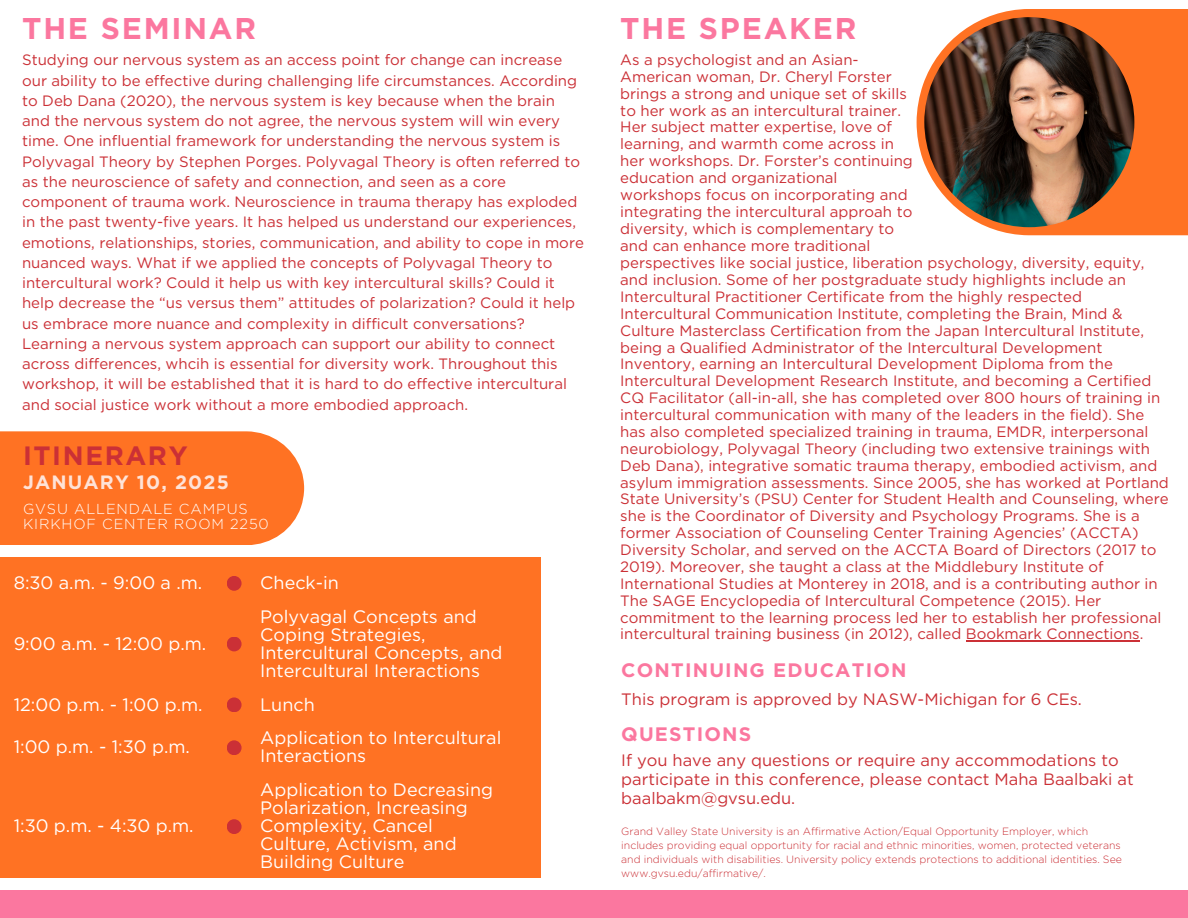
<style>
.page{position:relative;width:1188px;height:918px;background:#fff}
.page>*{position:absolute;margin:0;border:0;box-sizing:border-box;transform-origin:0 0}
.t1{font:700 30px "Gotham";letter-spacing:.06em;color:#fb779f}
.t2{font:700 26.55px "Gotham";letter-spacing:.06em;color:#cb3036}
.t3{font:700 19.5px "Gotham";letter-spacing:.06em;color:#fb779f}
.t4{font:700 19.2px "Gotham";letter-spacing:.06em;color:#fee3d8}
.t5{font:18px/18px "Gotham";color:#fff}
.t6{font:16.5px/19.2px "Gotham";color:#cb3036}
.t7{font:15px/16.8px "Gotham";color:#cb3036}
.t8{font:300 14.4px/15.3px "Gotham";letter-spacing:.06em;color:#fff}
.t9{font:300 10.5px/14px "Gotham";color:#cb3036}
</style>
<div class="page">
<div style="left:0;top:431px;width:304px;height:114px;background:#ff7223"></div>
<div style="left:0;top:558px;width:540px;height:320px;background:#ff7223"></div>
<svg style="left:917px;top:9px;width:271px;height:226px;fill:#ff7223"></svg>
<img style="left:924px;top:17px;width:210px;height:210px;border-radius:50%">
<div style="left:0;top:890px;width:1188px;height:28px;background:#fb779f"></div>
<div style="left:227px;top:576px;width:15px;height:15px;background:#cb3036;border-radius:50%"></div>
<div style="left:227px;top:637px;width:15px;height:14px;background:#cb3036;border-radius:50%"></div>
<div style="left:227px;top:697px;width:15px;height:15px;background:#cb3036;border-radius:50%"></div>
<div style="left:227px;top:740px;width:15px;height:15px;background:#cb3036;border-radius:50%"></div>
<div style="left:227px;top:819px;width:15px;height:15px;background:#cb3036;border-radius:50%"></div>
<hr style="left:966px;top:641px;width:174px;height:1px;background:#cb3036">
<h4 class="t1" style="left:22px;top:15px;width:236px">THE SEMINAR</h4>
<h4 class="t7" style="left:22px;top:50px;width:563px;line-height:20.2px">Studying our nervous system as an access point for change can increase our ability to be effective during challenging life circumstances. According to Deb Dana (2020), the nervous system is key because when the brain and the nervous system do not agree, the nervous system will win every time. One influential framework for understanding the nervous system is Polyvagal Theory by Stephen Porges. Polyvagal Theory is often referred to as the neuroscience of safety and connection, and seen as a core component of trauma work. Neuroscience in trauma therapy has exploded in the past twenty-five years. It has helped us understand our experiences, emotions, relationships, stories, communication, and ability to cope in more nuanced ways. What if we applied the concepts of Polyvagal Theory to intercultural work? Could it help us with key intercultural skills? Could it help decrease the “us versus them” attitudes of polarization? Could it help us embrace more nuance and complexity in difficult conversations?<br>Learning a nervous system approach can support our ability to connect across differences, whcih is essential for diversity work. Throughout this workshop, it will be established that it is hard to do effective intercultural and social justice work without a more embodied approach.</h4>
<h4 class="t2" style="left:23px;top:444px;width:166px">ITINERARY</h4>
<h4 class="t4" style="left:23px;top:474px;width:207px">JANUARY 10, 2025</h4>
<p class="t8" style="left:23px;top:502px;width:247px">GVSU ALLENDALE CAMPUS<br>KIRKHOF CENTER ROOM 2250</p>
<h5 class="t5" style="left:14px;top:573px;width:190px">8:30 a.m. - 9:00 a .m.</h5>
<h1 class="t5" style="left:260px;top:573px;width:80px">Check-in</h1>
<h2 class="t5" style="left:14px;top:634px;width:194px">9:00 a.m. - 12:00 p.m.</h2>
<h3 class="t5" style="left:260px;top:607px;width:244px">Polyvagal Concepts and<br>Coping Strategies,<br>Intercultural Concepts, and<br>Intercultural Interactions</h3>
<h4 class="t5" style="left:14px;top:695px;width:190px">12:00 p.m. - 1:00 p.m.</h4>
<h4 class="t5" style="left:260px;top:695px;width:56px">Lunch</h4>
<h4 class="t5" style="left:14px;top:738px;width:178px">1:00 p.m. - 1:30 p.m.</h4>
<h4 class="t5" style="left:260px;top:729px;width:243px">Application to Intercultural<br>Interactions</h4>
<h4 class="t5" style="left:14px;top:817px;width:182px">1:30 p.m. - 4:30 p.m.</h4>
<h4 class="t5" style="left:260px;top:781px;width:234px">Application to Decreasing<br>Polarization, Increasing<br>Complexity, Cancel<br>Culture, Activism, and<br>Building Culture</h4>
<h3 class="t1" style="left:620px;top:15px;width:238px">THE SPEAKER</h3>
<h5 class="t7" style="left:620px;top:51px;width:294px">As a psychologist and an Asian-American woman, Dr. Cheryl Forster brings a strong and unique set of skills to her work as an intercultural trainer.<br>Her subject matter expertise, love of learning, and warmth come across in her workshops. Dr. Forster’s continuing education and organizational workshops focus on incorporating and integrating the intercultural approah to diversity, which is complementary to and can enhance more traditional</h5>
<h5 class="t7" style="left:620px;top:254px;width:550px">perspectives like social justice, liberation psychology, diversity, equity, and inclusion. Some of her postgraduate study highlights include an Intercultural Practitioner Certificate from the highly respected Intercultural Communication Institute, completing the Brain, Mind &amp; Culture Masterclass Certification from the Japan Intercultural Institute, being a Qualified Administrator of the Intercultural Development Inventory, earning an Intercultural Development Diploma from the Intercultural Development Research Institute, and becoming a Certified CQ Facilitator (all-in-all, she has completed over 800 hours of training in intercultural communication with many of the leaders in the field). She has also completed specialized training in trauma, EMDR, interpersonal neurobiology, Polyvagal Theory (including two extensive trainings with Deb Dana), integrative somatic trauma therapy, embodied activism, and asylum immigration assessments. Since 2005, she has worked at Portland State University’s (PSU) Center for Student Health and Counseling, where she is the Coordinator of Diversity and Psychology Programs. She is a former Association of Counseling Center Training Agencies’ (ACCTA)<br>Diversity Scholar, and served on the ACCTA Board of Directors (2017 to 2019). Moreover, she taught a class at the Middlebury Institute of International Studies at Monterey in 2018, and is a contributing author in The SAGE Encyclopedia of Intercultural Competence (2015). Her commitment to the learning process led her to establish her professional intercultural training business (in 2012), called Bookmark Connections.</h5>
<h3 class="t3" style="left:621px;top:662px;width:287px">CONTINUING EDUCATION</h3>
<h5 class="t6" style="left:621px;top:689px;width:462px">This program is approved by NASW-Michigan for 6 CEs.</h5>
<p class="t3" style="left:621px;top:726px;width:131px">QUESTIONS</p>
<h5 class="t6" style="left:621px;top:750px;width:514px">If you have any questions or require any accommodations to participate in this conference, please contact Maha Baalbaki at baalbakm@gvsu.edu.</h5>
<h1 class="t9" style="left:621px;top:825px;width:502px">Grand Valley State University is an Affirmative Action/Equal Opportunity Employer, which includes providing equal opportunity for racial and ethnic minorities, women, protected veterans and individuals with disabilities. University policy extends protections to additional identities. See www.gvsu.edu/affirmative/.</h1>
</div>
